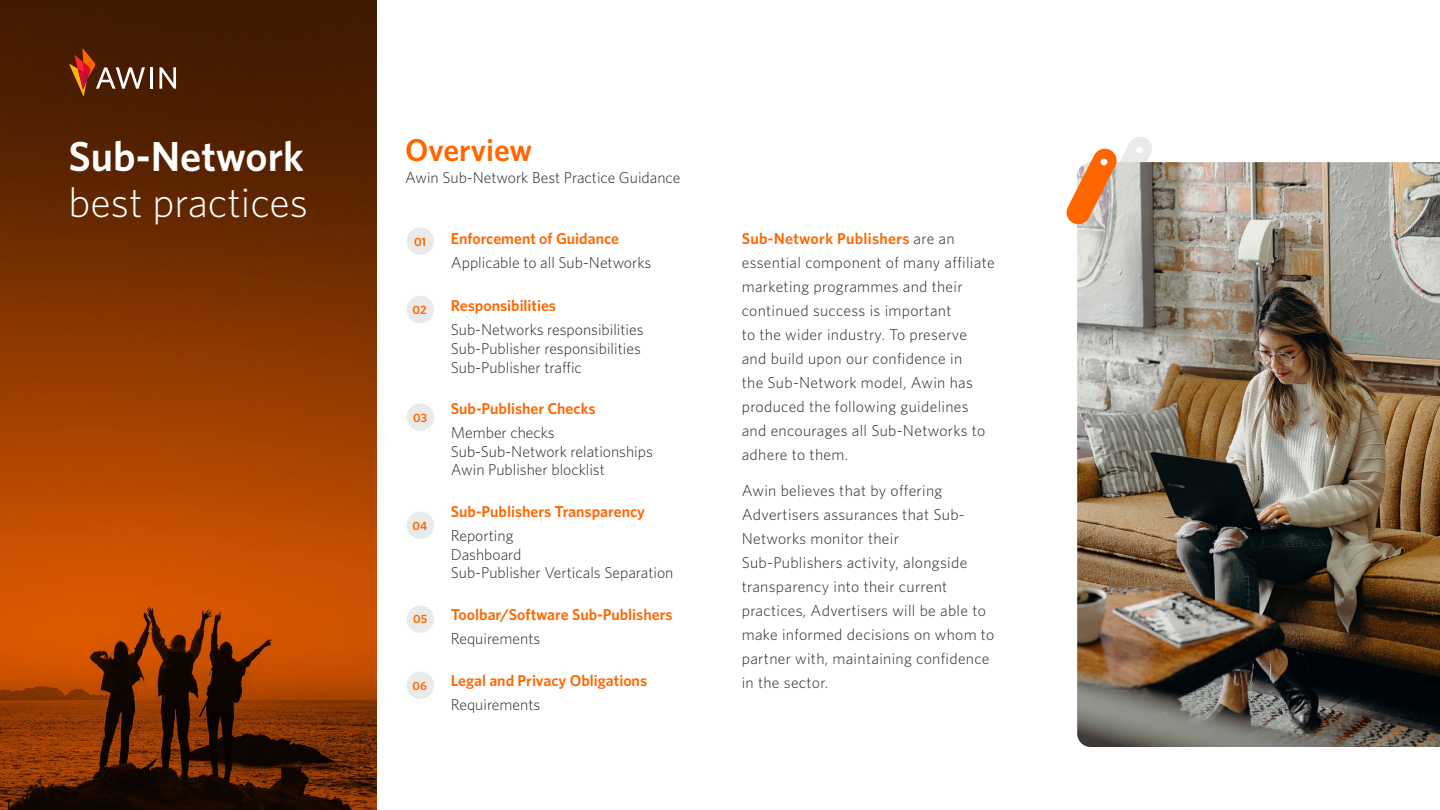
<style>
.page{position:relative;width:1440px;height:810px;background:#fff}
.page>*{position:absolute;margin:0;border:0;box-sizing:border-box;transform-origin:0 0}
.t1{font:300 42px "Whitney";color:#fff}
.t2{font:600 42px "Whitney";color:#fff}
.t3{font:600 31.5px "Whitney";color:#f60}
.t4{font:300 15.75px/24px "Whitney";letter-spacing:.02em;color:#23282c}
.t5{font:300 15.75px/18.8px "Whitney";color:#23282c}
.t6{font:600 15.75px "Whitney";color:#f60}
.t7{font:600 12px "Whitney";letter-spacing:-.005em;color:#f60}
.s1{font-weight:600;color:#f60}
</style>
<div class="page">
<img style="left:0;top:0;width:376px;height:810px">
<hr style="left:150px;top:67px;width:3px;height:22px;background:#fff">
<svg style="left:159px;top:67px;width:17px;height:22px"></svg>
<svg style="left:69px;top:49px;width:76px;height:47px;background:#723a1d"></svg>
<div style="left:406px;top:227px;width:29px;height:29px;background:#e9eaea;border-radius:50%"></div>
<div style="left:405px;top:226px;width:31px;height:30px;border:2px solid #fff;border-radius:50%"></div>
<div style="left:406px;top:511px;width:29px;height:29px;background:#e9eaea;border-radius:50%"></div>
<div style="left:405px;top:510px;width:31px;height:31px;border:2px solid #fff;border-radius:50%"></div>
<div style="left:406px;top:295px;width:29px;height:29px;background:#e9eaea;border-radius:50%"></div>
<div style="left:405px;top:294px;width:31px;height:31px;border:2px solid #fff;border-radius:50%"></div>
<div style="left:406px;top:605px;width:29px;height:29px;background:#e9eaea;border-radius:50%"></div>
<div style="left:405px;top:604px;width:31px;height:30px;border:2px solid #fff;border-radius:50%"></div>
<div style="left:406px;top:403px;width:29px;height:29px;background:#e9eaea;border-radius:50%"></div>
<div style="left:405px;top:402px;width:31px;height:31px;border:2px solid #fff;border-radius:50%"></div>
<div style="left:406px;top:671px;width:29px;height:29px;background:#e9eaea;border-radius:50%"></div>
<div style="left:405px;top:670px;width:31px;height:31px;border:2px solid #fff;border-radius:50%"></div>
<img style="left:1077px;top:162px;width:363px;height:585px">
<svg style="left:1066px;top:137px;width:88px;height:124px"></svg>
<h1 class="t2" style="left:69px;top:128px;width:237px">Sub-Network</h1>
<h1 class="t1" style="left:69px;top:174px;width:241px">best practices</h1>
<h2 class="t3" style="left:405px;top:129px;width:129px">Overview</h2>
<p class="t5" style="left:405px;top:167px;width:277px">Awin Sub-Network Best Practice Guidance</p>
<p class="t7" style="left:414px;top:234px;width:14px">01</p>
<p class="t7" style="left:413px;top:302px;width:15px">02</p>
<p class="t7" style="left:413px;top:410px;width:15px">03</p>
<p class="t7" style="left:412px;top:517px;width:16px">04</p>
<p class="t7" style="left:413px;top:611px;width:16px">05</p>
<p class="t7" style="left:413px;top:678px;width:16px">06</p>
<p class="t6" style="left:451px;top:228px;width:170px">Enforcement of Guidance</p>
<p class="t5" style="left:451px;top:252px;width:202px">Applicable to all Sub-Networks</p>
<p class="t6" style="left:451px;top:295px;width:107px">Responsibilities</p>
<p class="t5" style="left:451px;top:320px;width:194px">Sub-Networks responsibilities<br>Sub-Publisher responsibilities<br>Sub-Publisher traffic</p>
<p class="t6" style="left:451px;top:398px;width:146px">Sub-Publisher Checks</p>
<p class="t5" style="left:451px;top:423px;width:204px">Member checks<br>Sub-Sub-Network relationships<br>Awin Publisher blocklist</p>
<p class="t6" style="left:451px;top:501px;width:196px">Sub-Publishers Transparency</p>
<p class="t5" style="left:451px;top:525px;width:224px">Reporting<br>Dashboard<br>Sub-Publisher Verticals Separation</p>
<p class="t6" style="left:451px;top:604px;width:223px">Toolbar/Software Sub-Publishers</p>
<p class="t5" style="left:451px;top:628px;width:91px">Requirements</p>
<p class="t6" style="left:451px;top:670px;width:198px">Legal and Privacy Obligations</p>
<p class="t5" style="left:451px;top:694px;width:91px">Requirements</p>
<p class="t4" style="left:742px;top:226px;width:254px"><span class="s1">Sub-Network Publishers</span> are an essential component of many affiliate marketing programmes and their continued success is important<br>to the wider industry. To preserve and build upon our confidence in<br>the Sub-Network model, Awin has produced the following guidelines and encourages all Sub-Networks to adhere to them.</p>
<p class="t4" style="left:742px;top:478px;width:254px">Awin believes that by offering<br>Advertisers assurances that Sub-<br>Networks monitor their<br>Sub-Publishers activity, alongside transparency into their current practices, Advertisers will be able to make informed decisions on whom to partner with, maintaining confidence in the sector.</p>
</div>
